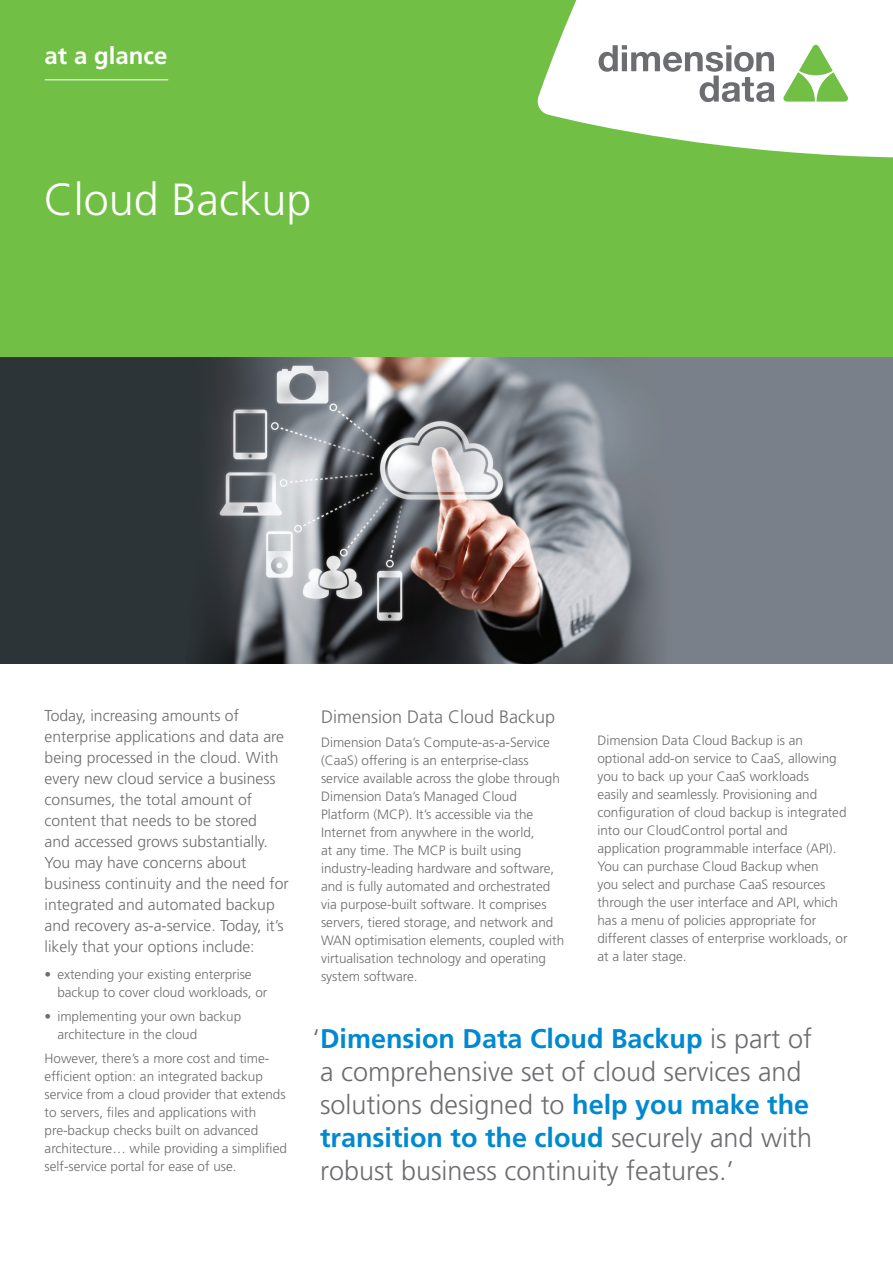
<style>
.page{position:relative;width:893px;height:1263px;background:#fff}
.page>*{position:absolute;margin:0;border:0;box-sizing:border-box;transform-origin:0 0}
.t1{font:300 45px "Frutiger";color:#fff}
.t2{font:300 27px/33px "Frutiger";color:#6c6d70}
.t3{font:700 24px "Frutiger";color:#fff}
.t4{font:300 18px "Frutiger";color:#6c6d70}
.t5{font:300 15.75px/21px "Frutiger";color:#6c6d70}
.t6{font:300 13.5px/18px "Frutiger";color:#6c6d70}
.s1{font-weight:700;color:#0089cf}
</style>
<div class="page">
<img style="left:0;top:357px;width:893px;height:307px">
<svg style="left:0;top:0;width:893px;height:357px;background:#80c659"></svg>
<svg style="left:783px;top:45px;width:65px;height:57px"></svg>
<svg style="left:599px;top:45px;width:176px;height:57px"></svg>
<hr style="left:45px;top:79px;width:123px;height:1px;background:#fff">
<h3 class="t3" style="left:45px;top:42px;width:124px">at a glance</h3>
<h1 class="t1" style="left:44px;top:174px;width:269px">Cloud Backup</h1>
<p class="t5" style="left:45px;top:705px;width:246px">Today, increasing amounts of enterprise applications and data are being processed in the cloud. With every new cloud service a business consumes, the total amount of content that needs to be stored<br>and accessed grows substantially.<br>You may have concerns about business continuity and the need for integrated and automated backup and recovery as-a-service. Today, it’s likely that your options include:</p>
<p class="t6" style="left:57px;top:965px;width:212px;text-indent:-13px">• extending your existing enterprise backup to cover cloud workloads, or</p>
<p class="t6" style="left:57px;top:1007px;width:185px;text-indent:-13px">• implementing your own backup architecture in the cloud</p>
<p class="t6" style="left:45px;top:1050px;width:244px">However, there’s a more cost and time&shy;efficient option: an integrated backup service from a cloud provider that extends to servers, files and applications with pre-backup checks built on advanced architecture… while providing a simplified self-service portal for ease of use.</p>
<h3 class="t4" style="left:321px;top:706px;width:236px">Dimension Data Cloud Backup</h3>
<p class="t6" style="left:321px;top:733px;width:245px">Dimension Data’s Compute-as-a-Service (CaaS) offering is an enterprise-class service available across the globe through Dimension Data’s Managed Cloud Platform (MCP). It’s accessible via the Internet from anywhere in the world,<br>at any time. The MCP is built using industry-leading hardware and software, and is fully automated and orchestrated via purpose-built software. It comprises servers, tiered storage, and network and WAN optimisation elements, coupled with virtualisation technology and operating system software.</p>
<p class="t6" style="left:597px;top:731px;width:252px">Dimension Data Cloud Backup is an optional add-on service to CaaS, allowing you to back up your CaaS workloads<br>easily and seamlessly. Provisioning and configuration of cloud backup is integrated into our CloudControl portal and application programmable interface (API).<br>You can purchase Cloud Backup when<br>you select and purchase CaaS resources through the user interface and API, which has a menu of policies appropriate for different classes of enterprise workloads, or at a later stage.</p>
<h2 class="t2" style="left:313px;top:1022px;width:501px">‘<span class="s1">Dimension Data Cloud Backup</span> is part of a comprehensive set of cloud services and solutions designed to <span class="s1">help you make the transition to the cloud</span> securely and with robust business continuity features.’</h2>
</div>
